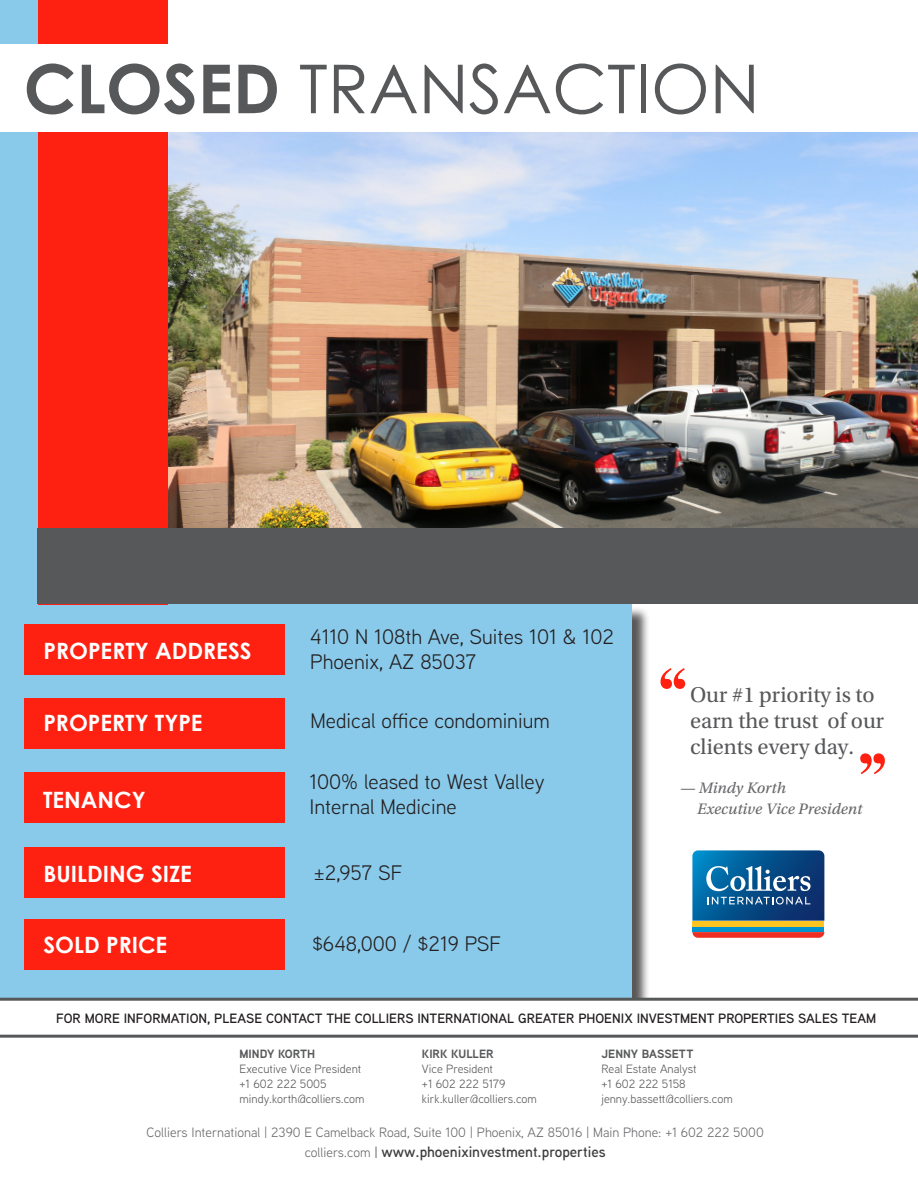
<style>
.page{position:relative;width:918px;height:1188px;background:#fff}
.page>*{position:absolute;margin:0;border:0;box-sizing:border-box;transform-origin:0 0}
.Body_copy{font:67.5px "Century Gothic";color:#57585a}
.Subtitle{font:700 22.5px "Century Gothic";color:#fff}
.t1{font:22.5px/25.7px "Utopia Std";color:#57585a}
.Body_Text{font:21px "Aaux Next";color:#231f20}
.t2{font:16.05px "Utopia Std Capt It";color:#69696c}
.t3{font:600 15px "Aaux Next";color:#3e3e3f}
.Body_Text-2{font:600 13.5px "Aaux Next";color:#231f20}
.t4{font:13.5px "Aaux Next";color:#69696c}
.Subtitle-2{font:12px/15px "Aaux Next";color:#57585a}
.s1{font-weight:700}
.s2{font-weight:400;font-size:13.5px;color:#69696c}
.s3{font-weight:400;font-size:13.5px}
</style>
<div class="page">
<div style="left:0;top:606px;width:650px;height:410px;background:#231f20;opacity:.75"></div>
<div style="left:0;top:604px;width:631px;height:394px;background:#89caea"></div>
<div style="left:24px;top:625px;width:260px;height:50px;background:#fe2011"></div>
<svg style="left:661px;top:668px;width:24px;height:21px"></svg>
<svg style="left:860px;top:753px;width:25px;height:21px"></svg>
<div style="left:24px;top:920px;width:260px;height:50px;background:#fe2011"></div>
<div style="left:24px;top:847px;width:260px;height:50px;background:#fe2011"></div>
<svg style="left:692px;top:850px;width:133px;height:88px;background:#3f6d8f"></svg>
<svg style="left:0;top:998px;width:918px;height:40px"></svg>
<div style="left:24px;top:698px;width:260px;height:50px;background:#fe2011"></div>
<img style="left:167px;top:132px;width:751px;height:397px">
<div style="left:37px;top:0;width:130px;height:604px;background:#fe2011"></div>
<div style="left:0;top:0;width:38px;height:612px;background:#89caea"></div>
<div style="left:0;top:44px;width:918px;height:88px;background:#fff"></div>
<div style="left:38px;top:529px;width:880px;height:75px;background:#57585a"></div>
<div style="left:24px;top:773px;width:260px;height:50px;background:#fe2011"></div>
<p class="Body_copy" style="left:24px;top:42px;width:738px"><span class="s1">CLOSED</span> TRANSACTION</p>
<p class="Subtitle" style="left:44px;top:634px;width:209px">PROPERTY ADDRESS</p>
<p class="Body_Text" style="left:310px;top:623px;width:305px">4110 N 108th Ave, Suites 101 &amp; 102</p>
<p class="Body_Text" style="left:310px;top:648px;width:168px">Phoenix, AZ 85037</p>
<p class="Subtitle" style="left:43px;top:706px;width:161px">PROPERTY TYPE</p>
<p class="Body_Text" style="left:310px;top:706px;width:241px">Medical office condominium</p>
<p class="Subtitle" style="left:43px;top:782px;width:104px">TENANCY</p>
<p class="Body_Text" style="left:309px;top:767px;width:237px">100% leased to West Valley</p>
<p class="Body_Text" style="left:309px;top:793px;width:149px">Internal Medicine</p>
<p class="Subtitle" style="left:44px;top:856px;width:150px">BUILDING SIZE</p>
<p class="Body_Text" style="left:314px;top:859px;width:90px">±2,957 SF</p>
<p class="Subtitle" style="left:44px;top:928px;width:125px">SOLD PRICE</p>
<p class="Body_Text" style="left:312px;top:929px;width:191px">$648,000 / $219 PSF</p>
<p class="t1" style="left:690px;top:683px;width:196px">Our #1 priority is to earn the trust of our clients every day.</p>
<p class="t2" style="left:679px;top:779px;width:108px">— Mindy Korth</p>
<p class="t2" style="left:697px;top:799px;width:167px">Executive Vice President</p>
<p class="Body_Text-2" style="left:56px;top:1009px;width:822px">FOR MORE INFORMATION, PLEASE CONTACT THE COLLIERS INTERNATIONAL GREATER PHOENIX INVESTMENT PROPERTIES SALES TEAM</p>
<p class="Subtitle-2" style="left:240px;top:1046px;width:126px"><span class="s1">MINDY KORTH<br></span>Executive Vice President +1 602 222 5005 mindy.korth@colliers.com</p>
<p class="Subtitle-2" style="left:422px;top:1046px;width:117px"><span class="s1">KIRK KULLER<br></span>Vice President<br>+1 602 222 5179 kirk.kuller@colliers.com</p>
<p class="Subtitle-2" style="left:602px;top:1046px;width:133px"><span class="s1">JENNY BASSETT<br></span>Real Estate Analyst<br>+1 602 222 5158 jenny.bassett@colliers.com</p>
<p class="t4" style="left:147px;top:1124px;width:619px">Colliers International | 2390 E Camelback Road, Suite 100 | Phoenix, AZ 85016 | Main Phone: +1 602 222 5000</p>
<p class="t3" style="left:305px;top:1141px;width:303px"><span class="s2">colliers.com</span> <span class="s3">|</span> www.phoenixinvestment.properties</p>
</div>
